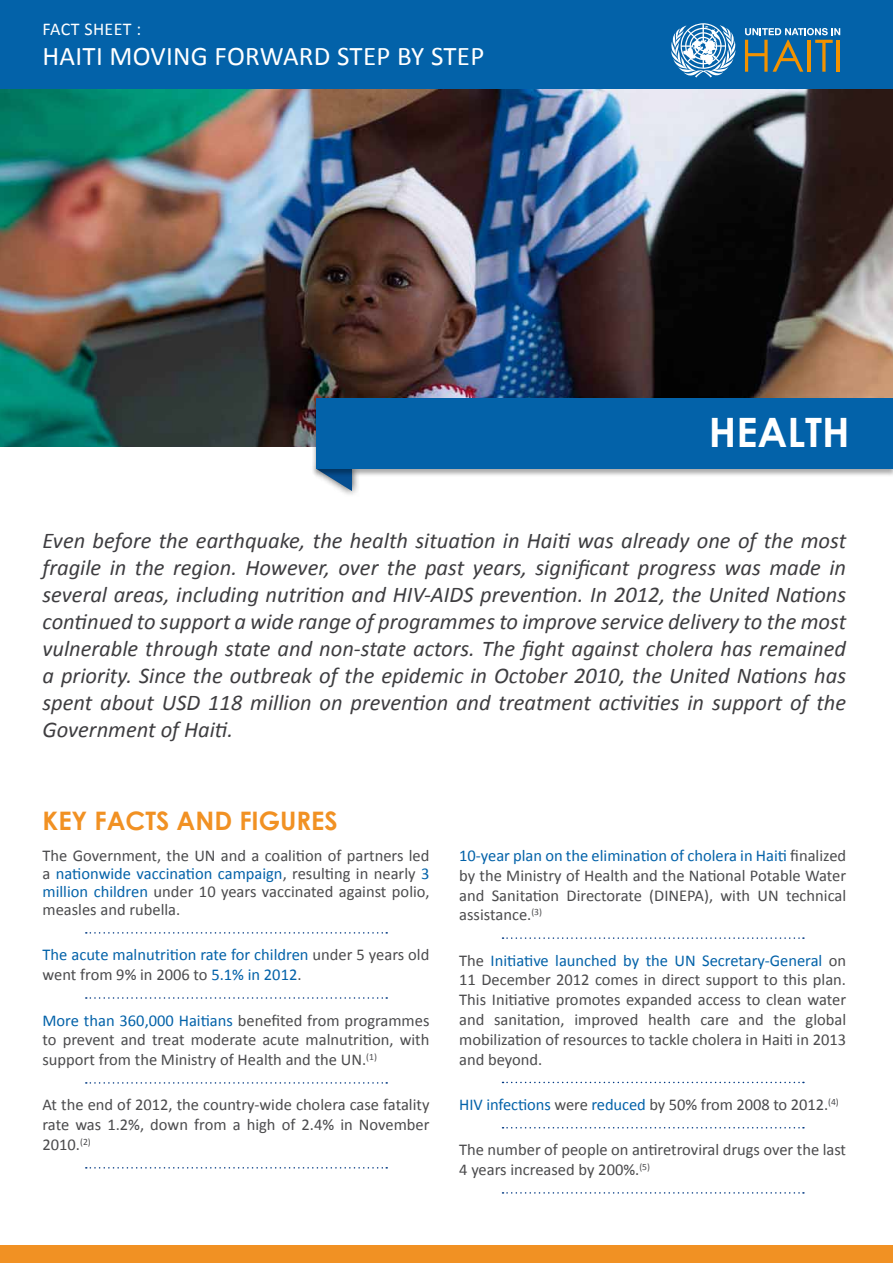
<style>
.page{position:relative;width:893px;height:1263px;background:#fff}
.page>*{position:absolute;margin:0;border:0;box-sizing:border-box;transform-origin:0 0}
.t1{font:700 40.5px "Century Gothic";color:#fff}
.t2{font:27px "Calibri";letter-spacing:.01em;color:#fff}
.t3{font:700 25.5px "Century Gothic";color:#f19123}
.t4{font:italic 22.5px/27px "Calibri";color:#3e3d40;text-align:justify}
.t5{font:18px "Calibri";letter-spacing:.02em;color:#fff}
.t6{font:16.5px/19.8px "Calibri";color:#4b4b4d;text-align:justify}
.t7{font:16.5px/19.8px "Calibri";color:#0362a9}
.s1{color:#0362a9}
.s2{color:#4b4b4d}
</style>
<div class="page">
<div style="left:0;top:1246px;width:893px;height:17px;background:#f19123"></div>
<div style="left:0;top:0;width:893px;height:89px;background:#0362a9"></div>
<svg style="left:671px;top:23px;width:65px;height:55px"></svg>
<svg style="left:745px;top:28px;width:95px;height:44px"></svg>
<hr style="left:837px;top:40px;width:3px;height:32px;background:#f29200">
<div style="left:310px;top:461px;width:50px;height:37px;background:#000;opacity:.75"></div>
<svg style="left:316px;top:478px;width:36px;height:13px"></svg>
<img style="left:0;top:89px;width:893px;height:357px">
<div style="left:312px;top:398px;width:581px;height:80px;background:#000;opacity:.33"></div>
<div style="left:316px;top:399px;width:577px;height:70px;background:#0362a9"></div>
<svg style="left:86px;top:932px;width:301px;height:2px"></svg>
<svg style="left:86px;top:997px;width:301px;height:2px"></svg>
<svg style="left:86px;top:1082px;width:301px;height:2px"></svg>
<svg style="left:86px;top:1167px;width:301px;height:1px"></svg>
<svg style="left:502px;top:937px;width:302px;height:2px"></svg>
<svg style="left:502px;top:1082px;width:302px;height:1px"></svg>
<svg style="left:502px;top:1127px;width:302px;height:1px"></svg>
<svg style="left:502px;top:1192px;width:302px;height:1px"></svg>
<p class="t5" style="left:43px;top:18px;width:100px">Fact sheet :</p>
<h2 class="t2" style="left:43px;top:39px;width:440px">Haiti moving forward STE P By Step</h2>
<h1 class="t1" style="left:709px;top:407px;width:142px">HEALTH</h1>
<p class="t4" style="left:43px;top:526px;width:805px">Even before the earthquake, the health situation in Haiti was already one of the most fragile in the region. However, over the past years, significant progress was made in several areas, including nutrition and HIV-AIDS prevention. In 2012, the United Nations continued to support a wide range of programmes to improve service delivery to the most vulnerable through state and non-state actors. The fight against cholera has remained a priority. Since the outbreak of the epidemic in October 2010, the United Nations has spent about USD 118 million on prevention and treatment activities in support of the Government of Haiti.</p>
<h3 class="t3" style="left:43px;top:805px;width:297px">KEY FACTS AND FIGURES</h3>
<p class="t6" style="left:43px;top:846px;width:388px;line-height:18px">The Government, the UN and a coalition of partners led a <span class="s1">nationwide vaccination campaign</span>, resulting in nearly <span class="s1">3 million children</span> under 10 years vaccinated against polio, measles and rubella.</p>
<p class="t7" style="left:43px;top:944px;width:388px">The acute malnutrition rate for children <span class="s2">under 5 years old went from 9% in 2006 to</span> 5.1% in 2012<span class="s2">.</span></p>
<p class="t6" style="left:43px;top:1009px;width:388px"><span class="s1">More than 360,000 Haitians</span> benefited from programmes to prevent and treat moderate acute malnutrition, with support from the Ministry of Health and the UN.<sup>(1)</sup></p>
<p class="t6" style="left:43px;top:1094px;width:388px">At the end of 2012, the country-wide cholera case fatality rate was 1.2%, down from a high of 2.4% in November 2010.<sup>(2)</sup></p>
<p class="t6" style="left:459px;top:845px;width:388px"><span class="s1">10-year plan on the elimination of cholera in Haiti</span> finalized by the Ministry of Health and the National Potable Water and Sanitation Directorate (DINEPA), with UN technical assistance.<sup>(3)</sup></p>
<p class="t6" style="left:459px;top:949px;width:388px">The <span class="s1">Initiative launched by the UN Secretary-General</span> on 11 December 2012 comes in direct support to this plan.<br>This Initiative promotes expanded access to clean water and sanitation, improved health care and the global mobilization of resources to tackle cholera in Haiti in 2013 and beyond.</p>
<p class="t6" style="left:459px;top:1094px;width:381px"><span class="s1">HIV infections</span> were <span class="s1">reduced</span> by 50% from 2008 to 2012.<sup>(4)</sup></p>
<p class="t6" style="left:459px;top:1139px;width:388px">The number of people on antiretroviral drugs over the last<br>4 years increased by 200%.<sup>(5)</sup></p>
</div>
